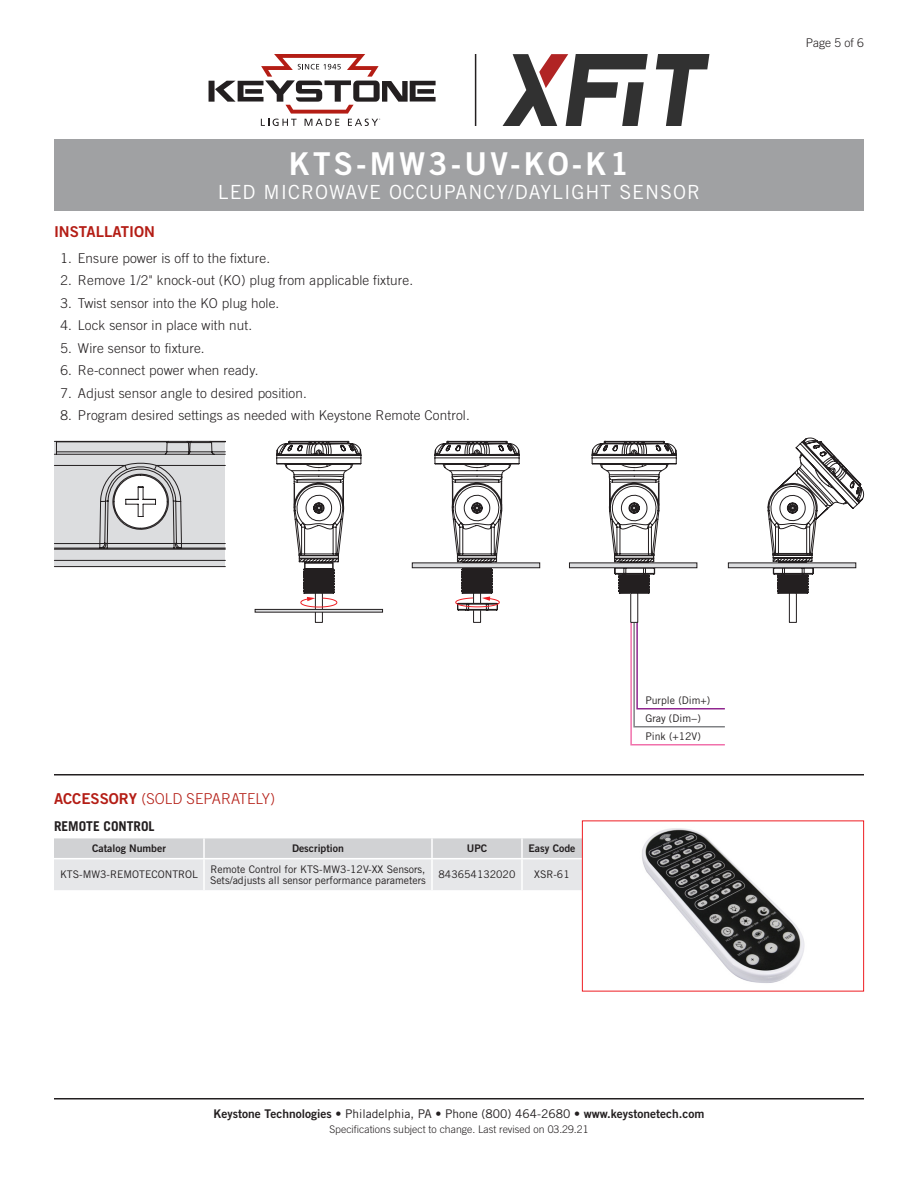
<style>
.page{position:relative;width:918px;height:1188px;background:#fff}
.page>*{position:absolute;margin:0;border:0;box-sizing:border-box;transform-origin:0 0}
.Title_Instruction{font:31.5px "Trade Gothic Bold Two";letter-spacing:.1em;color:#fff}
.SubTitle{font:19.5px "Trade Gothic";letter-spacing:.05em;color:#fff}
.Heading_01{font:300 15px "Trade Gothic";color:#b41d15}
.Heading_01-2{font:15px "Trade Gothic Bold Two";color:#b41d15}
.Text_Number_List__2{font:300 13.5px "Trade Gothic";letter-spacing:.01em;color:#231f20}
.Heading_02{font:700 13.5px "Trade Gothic";color:#231f20}
.t1{font:12px "Trade Gothic Bold Two";color:#231f20}
.Page{font:300 12px "Trade Gothic";color:#231f20}
.Table_Text{font:10.5px/10.5px "Trade Gothic";color:#231f20}
.Rev{font:300 10.5px "Trade Gothic";color:#231f20}
.Table_Header{font:10.5px "Trade Gothic Bold Two";color:#231f20}
.Art_Callout_Left{font:10.5px "Trade Gothic";color:#231f20}
.s1{font-family:"Trade Gothic Bold Two";font-weight:400}
.s2{font-family:"Trade Gothic"}
</style>
<div class="page">
<hr style="left:54px;top:1098px;width:810px;height:2px;background:#231f20">
<hr style="left:54px;top:774px;width:810px;height:2px;background:#231f20">
<svg style="left:54px;top:838px;width:528px;height:52px;background:#dedfe1"></svg>
<hr style="left:203px;top:838px;width:2px;height:20px;background:#fff">
<hr style="left:431px;top:838px;width:2px;height:20px;background:#fff">
<hr style="left:521px;top:838px;width:2px;height:20px;background:#fff">
<hr style="left:54px;top:858px;width:150px;height:1px;background:#fff">
<hr style="left:204px;top:858px;width:228px;height:1px;background:#fff">
<hr style="left:203px;top:859px;width:2px;height:31px;background:#fff">
<hr style="left:432px;top:858px;width:90px;height:1px;background:#fff">
<hr style="left:431px;top:859px;width:2px;height:31px;background:#fff">
<hr style="left:522px;top:858px;width:60px;height:1px;background:#fff">
<hr style="left:521px;top:859px;width:2px;height:31px;background:#fff">
<div style="left:582px;top:820px;width:282px;height:172px;border:1px solid #ee1d23"></div>
<img style="left:642px;top:828px;width:163px;height:155px">
<div style="left:54px;top:140px;width:810px;height:72px;background:#a0a1a3"></div>
<hr style="left:475px;top:54px;width:1px;height:72px;background:#231f20">
<svg style="left:209px;top:54px;width:227px;height:72px"></svg>
<svg style="left:503px;top:54px;width:206px;height:72px"></svg>
<svg style="left:54px;top:440px;width:172px;height:127px;background:#c7c8c9"></svg>
<svg style="left:630px;top:620px;width:95px;height:126px"></svg>
<div style="left:315px;top:593px;width:8px;height:30px;border:1px solid #231f20"></div>
<div style="left:255px;top:609px;width:128px;height:4px;border:1px solid #231f20"></div>
<svg style="left:276px;top:440px;width:86px;height:168px"></svg>
<div style="left:789px;top:593px;width:8px;height:30px;border:1px solid #231f20"></div>
<svg style="left:765px;top:438px;width:99px;height:157px"></svg>
<div style="left:728px;top:563px;width:128px;height:5px;background:#dcdddf"></div>
<div style="left:728px;top:562px;width:128px;height:6px;border:1px solid #231f20"></div>
<div style="left:473px;top:593px;width:8px;height:30px;border:1px solid #231f20"></div>
<svg style="left:434px;top:440px;width:86px;height:171px"></svg>
<div style="left:412px;top:563px;width:128px;height:5px;background:#dcdddf"></div>
<div style="left:412px;top:562px;width:128px;height:6px;border:1px solid #231f20"></div>
<div style="left:631px;top:593px;width:7px;height:29px;background:#fff"></div>
<div style="left:630px;top:593px;width:8px;height:30px;border:1px solid #231f20"></div>
<svg style="left:591px;top:440px;width:86px;height:155px"></svg>
<div style="left:569px;top:563px;width:128px;height:5px;background:#dcdddf"></div>
<div style="left:569px;top:562px;width:128px;height:6px;border:1px solid #231f20"></div>
<p class="Title_Instruction" style="left:289px;top:144px;width:342px">KTS-MW3-UV-KO-K1</p>
<p class="SubTitle" style="left:218px;top:180px;width:484px">LED MICROWAVE OCCUPANCY/DAYLIGHT SENSOR</p>
<p class="Heading_01-2" style="left:54px;top:222px;width:102px">INSTALLATION</p>
<p class="Text_Number_List__2" style="left:60px;top:250px;width:211px">1. Ensure power is off to the fixture.</p>
<p class="Text_Number_List__2" style="left:60px;top:272px;width:354px">2. Remove 1/2" knock-out (KO) plug from applicable fixture.</p>
<p class="Text_Number_List__2" style="left:60px;top:295px;width:220px">3. Twist sensor into the KO plug hole.</p>
<p class="Text_Number_List__2" style="left:60px;top:317px;width:193px">4. Lock sensor in place with nut.</p>
<p class="Text_Number_List__2" style="left:60px;top:340px;width:146px">5. Wire sensor to fixture.</p>
<p class="Text_Number_List__2" style="left:60px;top:362px;width:199px">6. Re-connect power when ready.</p>
<p class="Text_Number_List__2" style="left:60px;top:385px;width:248px">7. Adjust sensor angle to desired position.</p>
<p class="Text_Number_List__2" style="left:60px;top:407px;width:411px">8. Program desired settings as needed with Keystone Remote Control.</p>
<p class="Page" style="left:806px;top:36px;width:60px">Page 5 of 6</p>
<p class="Heading_01" style="left:54px;top:790px;width:223px"><span class="s1">ACCESSORY</span> (SOLD SEPARATELY)</p>
<p class="Heading_02" style="left:54px;top:818px;width:102px">REMOTE CONTROL</p>
<p class="Table_Header" style="left:92px;top:842px;width:75px">Catalog Number</p>
<p class="Table_Header" style="left:292px;top:842px;width:53px">Description</p>
<p class="Table_Header" style="left:467px;top:842px;width:22px">UPC</p>
<p class="Table_Header" style="left:529px;top:842px;width:48px">Easy Code</p>
<p class="Table_Text" style="left:60px;top:869px;width:140px">KTS-MW3-REMOTECONTROL</p>
<p class="Table_Text" style="left:210px;top:864px;width:217px">Remote Control for KTS-MW3-12V-XX Sensors,<br>Sets/adjusts all sensor performance parameters</p>
<p class="Table_Text" style="left:439px;top:869px;width:78px">843654132020</p>
<p class="Table_Text" style="left:534px;top:869px;width:37px">XSR-61</p>
<p class="Art_Callout_Left" style="left:645px;top:694px;width:66px">Purple (Dim+)</p>
<p class="Art_Callout_Left" style="left:645px;top:712px;width:57px">Gray (Dim−)</p>
<p class="Art_Callout_Left" style="left:645px;top:730px;width:57px">Pink (+12V)</p>
<p class="t1" style="left:214px;top:1106px;width:492px">Keystone Technologies <span class="s2">• Philadelphia, PA • Phone (800) 464-2680 •</span> www.keystonetech.com</p>
<p class="Rev" style="left:329px;top:1123px;width:261px">Specifications subject to change. Last revised on 03.29.21</p>
</div>
